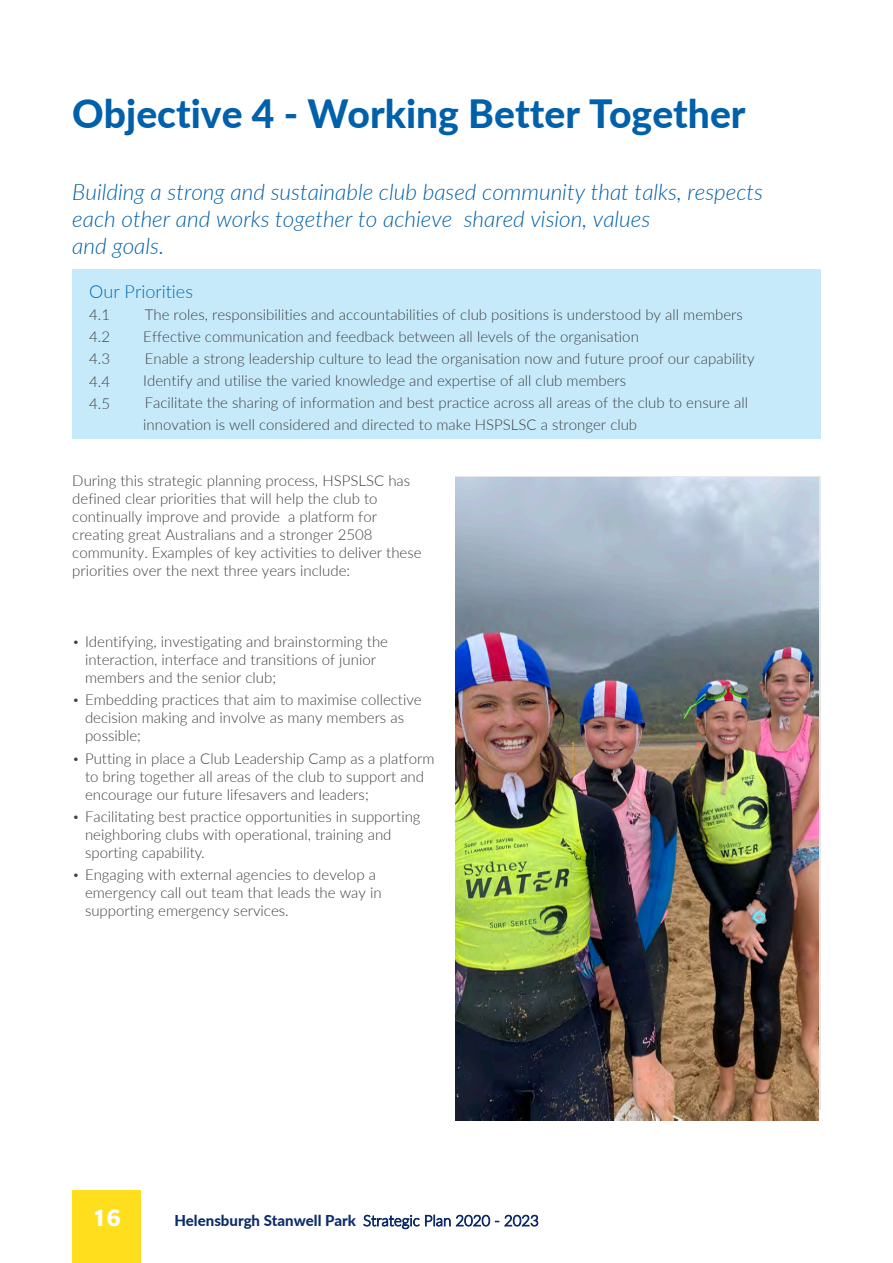
<style>
.page{position:relative;width:893px;height:1263px;background:#fff}
.page>*{position:absolute;margin:0;border:0;box-sizing:border-box;transform-origin:0 0}
.t1{font:800 39px "Lato";color:#0060a9}
.t2{font:700 25.5px "Slate Std";color:#fff}
.t3{font:italic 300 22.5px/27px "Lato";color:#0060a9}
.t4{font:300 18px "Lato";color:#0069af}
.t5{font:300 15px/18px "Lato";color:#414042}
.t6{font:800 15px "Lato";color:#0d2c6b}
.s1{font-family:"Slate Std";font-weight:400}
.s2{font-weight:300}
</style>
<div class="page">
<div style="left:72px;top:1191px;width:69px;height:72px;background:#ffde1d"></div>
<div style="left:72px;top:269px;width:749px;height:169px;background:#c7eafb"></div>
<img style="left:456px;top:477px;width:363px;height:643px">
<h1 class="t1" style="left:72px;top:85px;width:675px">Objective 4 - Working Better Together</h1>
<h3 class="t3" style="left:72px;top:177px;width:692px">Building a strong and sustainable club based community that talks, respects each other and works together to achieve shared vision, values<br>and goals.</h3>
<p class="t4" style="left:89px;top:279px;width:105px">Our Priorities</p>
<p class="t5" style="left:143px;top:303px;width:613px;line-height:21.9px">The roles, responsibilities and accountabilities of club positions is understood by all members Effective communication and feedback between all levels of the organisation<br>Enable a strong leadership culture to lead the organisation now and future proof our capability Identify and utilise the varied knowledge and expertise of all club members<br>Facilitate the sharing of information and best practice across all areas of the club to ensure all innovation is well considered and directed to make HSPSLSC a stronger club</p>
<p class="t5" style="left:72px;top:471px;width:351px">During this strategic planning process, HSPSLSC has defined clear priorities that will help the club to continually improve and provide a platform for creating great Australians and a stronger 2508 community. Examples of key activities to deliver these priorities over the next three years include:</p>
<p class="t5" style="left:85px;top:632px;width:305px;text-indent:-13px"><span class="s1">•</span> Identifying, investigating and brainstorming the interaction, interface and transitions of junior members and the senior club;</p>
<p class="t5" style="left:85px;top:690px;width:338px;text-indent:-13px"><span class="s1">•</span> Embedding practices that aim to maximise collective decision making and involve as many members as possible;</p>
<p class="t5" style="left:85px;top:749px;width:351px;text-indent:-13px"><span class="s1">•</span> Putting in place a Club Leadership Camp as a platform to bring together all areas of the club to support and encourage our future lifesavers and leaders;</p>
<p class="t5" style="left:85px;top:807px;width:337px;text-indent:-13px"><span class="s1">•</span> Facilitating best practice opportunities in supporting neighboring clubs with operational, training and sporting capability.</p>
<p class="t5" style="left:85px;top:865px;width:298px;text-indent:-13px"><span class="s1">•</span> Engaging with external agencies to develop a emergency call out team that leads the way in supporting emergency services.</p>
<h2 class="t2" style="left:92px;top:1204px;width:31px">16</h2>
<p class="t6" style="left:174px;top:1209px;width:366px">Helensburgh Stanwell Park <span class="s2">Strategic Plan 2020 - 2023</span></p>
</div>
